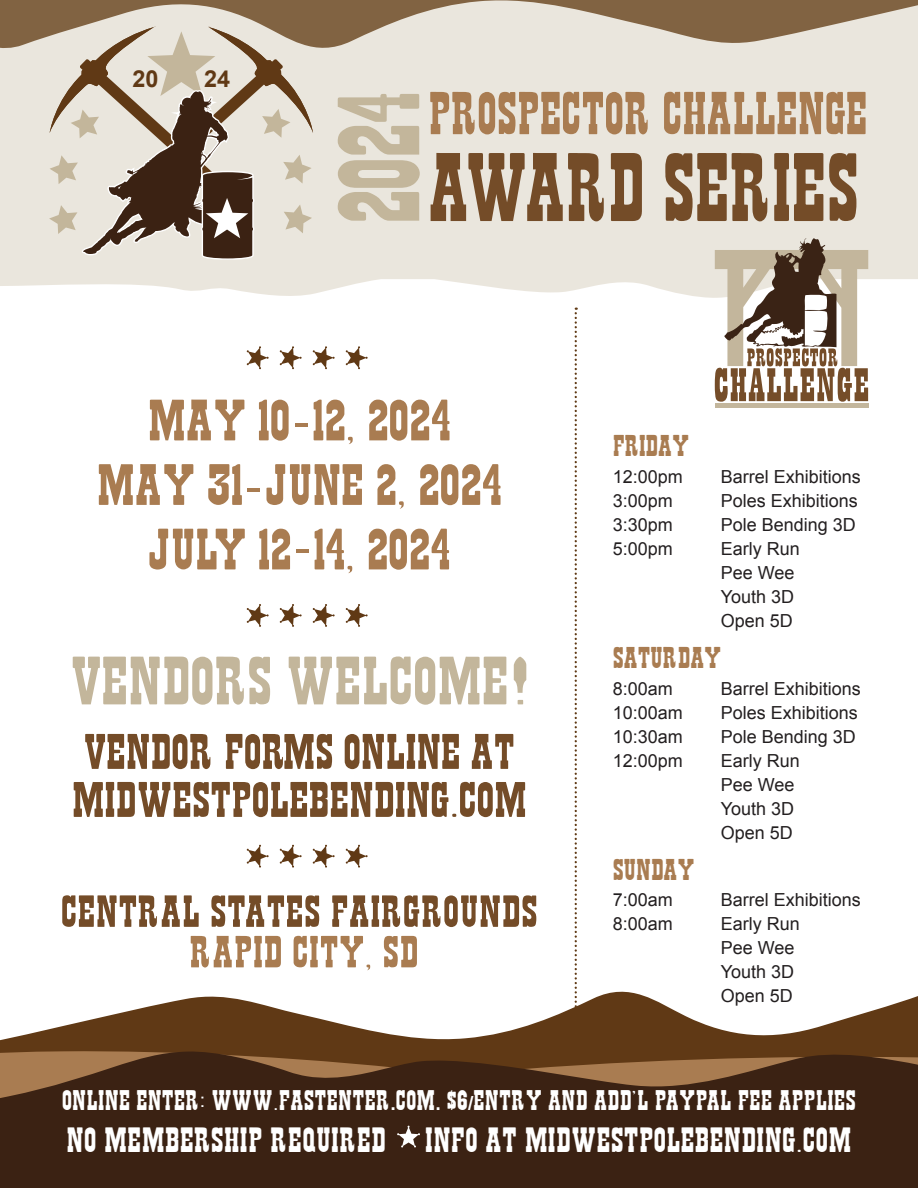
<style>
.page{position:relative;width:918px;height:1188px;background:#fff}
.page>*{position:absolute;margin:0;border:0;box-sizing:border-box;transform-origin:0 0}
.t1{font:104.85px "Showguide Normal";color:#c3b69b}
.t2{font:700 90px "IFCINSANERODEOBOLD";color:#fff}
.t3{font:87.6px "Showguide Normal";color:#744c28;scale:1.14 1}
.t4{font:61.5px "Showguide Normal";color:#c3b69b;scale:1.25 1}
.t5{font:54.45px "Showguide Normal";color:#a97c51;scale:1.14 1}
.t6{font:52.5px/64.5px "Showguide Normal";color:#a97c51;text-align:center;scale:1.25 1}
.t7{font:45px/48px "Showguide Normal";color:#744c28;scale:1.25 1}
.t8{font:40.5px "Showguide Normal";letter-spacing:.01em;color:#744c28;scale:1.25 1}
.t9{font:40.5px "Showguide Normal";letter-spacing:.01em;color:#a97c51;scale:1.25 1}
.t10{font:31.5px "Showguide Normal";letter-spacing:.01em;color:#fff;scale:1.25 1}
.t11{font:27px "Showguide Normal";color:#a97c51;scale:1.25 1}
.t12{font:25.5px "Showguide Normal";letter-spacing:.01em;color:#fff;scale:1.25 1}
.t13{font:700 23.4px "Arial";color:#603915}
.t14{font:18px/24px "Arial";color:#231f20}
.s1{font-family:"Arial";font-size:19.5px}
.s2{font-family:"Arial";font-weight:700;font-size:19.5px}
</style>
<div class="page">
<svg style="left:0;top:982px;width:918px;height:67px"></svg>
<svg style="left:0;top:1049px;width:918px;height:139px;background:#462a18"></svg>
<svg style="left:0;top:0;width:918px;height:298px;background:#e0dacf"></svg>
<svg style="left:49px;top:27px;width:264px;height:233px;background:#bdb2a5"></svg>
<svg style="left:247px;top:604px;width:22px;height:23px"></svg>
<svg style="left:280px;top:604px;width:22px;height:23px"></svg>
<svg style="left:313px;top:604px;width:22px;height:23px"></svg>
<svg style="left:346px;top:604px;width:22px;height:23px"></svg>
<div style="left:716px;top:403px;width:153px;height:5px;background:#c3b69c"></div>
<svg style="left:715px;top:238px;width:153px;height:164px"></svg>
<svg style="left:575px;top:308px;width:2px;height:727px"></svg>
<svg style="left:247px;top:845px;width:22px;height:23px"></svg>
<svg style="left:280px;top:845px;width:22px;height:23px"></svg>
<svg style="left:313px;top:845px;width:22px;height:23px"></svg>
<svg style="left:346px;top:845px;width:22px;height:23px"></svg>
<svg style="left:247px;top:346px;width:22px;height:23px"></svg>
<svg style="left:280px;top:346px;width:22px;height:23px"></svg>
<svg style="left:313px;top:346px;width:22px;height:23px"></svg>
<svg style="left:346px;top:346px;width:22px;height:23px"></svg>
<p class="t13" style="left:132px;top:63px;width:28px">20</p>
<p class="t13" style="left:204px;top:63px;width:28px">24</p>
<h1 class="t1" style="left:335px;top:224px;width:134px;rotate:-90deg">2024</h1>
<h3 class="t5" style="left:428px;top:91px;width:387px">PROSPECTOR CHALLENGE</h3>
<h3 class="t3" style="left:428px;top:151px;width:379px">AWARD SERIES</h3>
<h3 class="t6" style="left:97px;top:393px;width:326px">MAY 10-12, 2024<br>MAY 31-JUNE 2, 2024<br>JULY 12-14, 2024</h3>
<h3 class="t4" style="left:71px;top:655px;width:367px">VENDORS WELCOME!</h3>
<h3 class="t7" style="left:72px;top:732px;width:366px">VENDOR FORMS ONLINE AT<br>MIDWESTPOLEBENDING.COM</h3>
<h3 class="t8" style="left:61px;top:894px;width:383px">CENTRAL STATES FAIRGROUNDS</h3>
<h3 class="t9" style="left:190px;top:935px;width:184px">RAPID CITY, SD</h3>
<h3 class="t11" style="left:613px;top:434px;width:63px">FRIDAY</h3>
<p class="t14" style="left:613px;top:465px;width:72px">12:00pm</p>
<p class="t14" style="left:721px;top:465px;width:142px">Barrel Exhibitions</p>
<p class="t14" style="left:613px;top:489px;width:62px">3:00pm</p>
<p class="t14" style="left:721px;top:489px;width:139px">Poles Exhibitions</p>
<p class="t14" style="left:613px;top:513px;width:62px">3:30pm</p>
<p class="t14" style="left:721px;top:513px;width:137px">Pole Bending 3D</p>
<p class="t14" style="left:613px;top:537px;width:62px">5:00pm</p>
<p class="t14" style="left:721px;top:537px;width:81px">Early Run<br>Pee Wee<br>Youth 3D<br>Open 5D</p>
<h3 class="t11" style="left:613px;top:646px;width:88px">SATURDAY</h3>
<p class="t14" style="left:613px;top:677px;width:62px">8:00am</p>
<p class="t14" style="left:721px;top:677px;width:142px">Barrel Exhibitions</p>
<p class="t14" style="left:613px;top:701px;width:72px">10:00am</p>
<p class="t14" style="left:721px;top:701px;width:139px">Poles Exhibitions</p>
<p class="t14" style="left:613px;top:725px;width:72px">10:30am</p>
<p class="t14" style="left:721px;top:725px;width:137px">Pole Bending 3D</p>
<p class="t14" style="left:613px;top:749px;width:72px">12:00pm</p>
<p class="t14" style="left:721px;top:749px;width:81px">Early Run<br>Pee Wee<br>Youth 3D<br>Open 5D</p>
<h3 class="t11" style="left:613px;top:858px;width:67px">SUNDAY</h3>
<p class="t14" style="left:613px;top:888px;width:62px">7:00am</p>
<p class="t14" style="left:721px;top:888px;width:142px">Barrel Exhibitions</p>
<p class="t14" style="left:613px;top:912px;width:62px">8:00am</p>
<p class="t14" style="left:721px;top:912px;width:81px">Early Run<br>Pee Wee<br>Youth 3D<br>Open 5D</p>
<h3 class="t12" style="left:62px;top:1089px;width:637px">ONLINE ENTER<span class="s1">:</span> WWW<span class="s1">.</span>FASTENTER<span class="s2">.</span>COM<span class="s2">.</span> $6<span class="s2">/</span>ENTRY AND ADD’L PAYPAL FEE APPLIES</h3>
<h3 class="t10" style="left:66px;top:1126px;width:257px">NO MEMBERSHIP REQUIRED</h3>
<h2 class="t2" style="left:394px;top:1098px;width:32px">-</h2>
<h3 class="t10" style="left:425px;top:1126px;width:342px">INFO AT MIDWESTPOLEBENDING.COM</h3>
</div>
